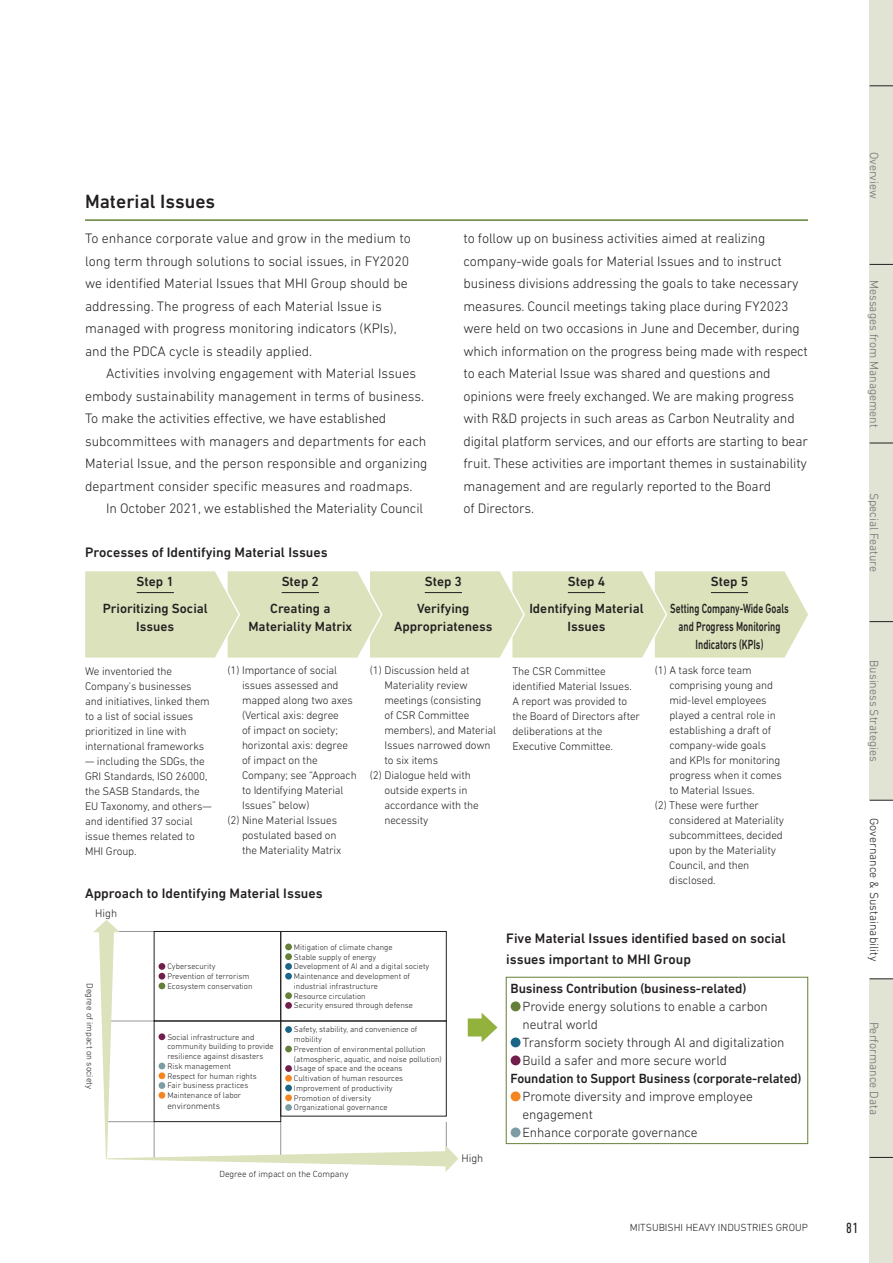
<style>
.page{position:relative;width:893px;height:1263px;background:#fff}
.page>*{position:absolute;margin:0;border:0;box-sizing:border-box;transform-origin:0 0}
.t1{font:500 19.5px "DIN Next LT Pro";color:#231f20}
.t2{font:condensed 15px "DIN Next LT Pro";color:#231f20}
.t3{font:300 13.95px/22.5px "DIN Next LT Pro";letter-spacing:-.01em;color:#231f20}
.t4{font:500 13.95px/21px "DIN Next LT Pro";color:#231f20}
.t5{font:500 13.5px/26.5px "DIN Next LT Pro";color:#231f20;text-align:center}
.t6{font:300 13.5px/18px "DIN Next LT Pro";letter-spacing:-.01em;color:#231f20}
.t7{font:500 13.5px/18px "DIN Next LT Pro";color:#231f20;text-align:center;scale:.7 1}
.t8{font:300 12px "DIN Next LT Pro";color:#6c6d70}
.t9{font:300 12px "DIN Next LT Pro";color:#231f20}
.t10{font:300 11.25px/15px "DIN Next LT Pro";letter-spacing:-.01em;color:#231f20}
.t11{font:300 10.5px "DIN Next LT Pro";color:#231f20}
.t12{font:300 9px "DIN Next LT Pro";color:#231f20}
.t13{font:300 8.25px/9.8px "DIN Next LT Pro";color:#231f20}
</style>
<div class="page">
<hr style="left:85px;top:219px;width:723px;height:2px;background:#647f37">
<div style="left:85px;top:571px;width:723px;height:87px;background:#dbe2bc"></div>
<hr style="left:137px;top:592px;width:37px;height:1px;background:#231f20">
<div style="left:468px;top:1018px;width:20px;height:18px;background:#92b13d"></div>
<svg style="left:482px;top:1013px;width:15px;height:29px"></svg>
<svg style="left:93px;top:920px;width:365px;height:252px"></svg>
<div style="left:511px;top:1001px;width:9px;height:10px;background:#647f37;border-radius:50%"></div>
<div style="left:511px;top:1037px;width:9px;height:10px;background:#1a6588;border-radius:50%"></div>
<div style="left:511px;top:1055px;width:9px;height:10px;background:#711e4d;border-radius:50%"></div>
<div style="left:511px;top:1091px;width:9px;height:10px;background:#f58520;border-radius:50%"></div>
<div style="left:511px;top:1127px;width:9px;height:10px;background:#7e9ca5;border-radius:50%"></div>
<div style="left:506px;top:977px;width:302px;height:167px;border:1px solid #647f37"></div>
<div style="left:870px;top:0;width:23px;height:1263px;background:#e1e3d4"></div>
<div style="left:870px;top:800px;width:23px;height:178px;background:#fff"></div>
<svg style="left:870px;top:86px;width:23px;height:1px"></svg>
<svg style="left:870px;top:1157px;width:23px;height:1px"></svg>
<svg style="left:870px;top:800px;width:23px;height:1px"></svg>
<svg style="left:870px;top:621px;width:23px;height:1px"></svg>
<svg style="left:870px;top:978px;width:23px;height:1px"></svg>
<svg style="left:870px;top:443px;width:23px;height:1px"></svg>
<svg style="left:870px;top:264px;width:23px;height:1px"></svg>
<h1 class="t1" style="left:85px;top:190px;width:132px">Material Issues</h1>
<p class="t3" style="left:85px;top:227px;width:327px">To enhance corporate value and grow in the medium to long term through solutions to social issues, in FY2020 we identified Material Issues that MHI Group should be addressing. The progress of each Material Issue is managed with progress monitoring indicators (KPIs), and the PDCA cycle is steadily applied.</p>
<p class="t3" style="left:85px;top:362px;width:344px;text-indent:21px">Activities involving engagement with Material Issues embody sustainability management in terms of business.<br>To make the activities effective, we have established subcommittees with managers and departments for each Material Issue, and the person responsible and organizing department consider specific measures and roadmaps.</p>
<p class="t3" style="left:106px;top:497px;width:318px">In October 2021, we established the Materiality Council</p>
<p class="t4" style="left:85px;top:542px;width:244px">Processes of Identifying Material Issues</p>
<p class="t3" style="left:463px;top:227px;width:346px">to follow up on business activities aimed at realizing company-wide goals for Material Issues and to instruct business divisions addressing the goals to take necessary measures. Council meetings taking place during FY2023 were held on two occasions in June and December, during which information on the progress being made with respect to each Material Issue was shared and questions and opinions were freely exchanged. We are making progress with R&amp;D projects in such areas as Carbon Neutrality and digital platform services, and our efforts are starting to bear fruit. These activities are important themes in sustainability management and are regularly reported to the Board<br>of Directors.</p>
<p class="t5" style="left:103px;top:568px;width:107px">Step 1<br>Prioritizing Social</p>
<p class="t5" style="left:136px;top:612px;width:40px">Issues</p>
<p class="t5" style="left:270px;top:568px;width:62px">Step 2<br>Creating a</p>
<p class="t5" style="left:248px;top:612px;width:105px">Materiality Matrix</p>
<p class="t5" style="left:417px;top:568px;width:54px">Step 3<br>Verifying</p>
<p class="t5" style="left:394px;top:612px;width:100px">Appropriateness</p>
<p class="t10" style="left:85px;top:663px;width:126px">We inventoried the<br>Company’s businesses and initiatives, linked them to a list of social issues prioritized in line with international frameworks</p>
<p class="t10" style="left:85px;top:753px;width:128px">— including the SDGs, the<br>GRI Standards, ISO 26000, the SASB Standards, the<br>EU Taxonomy, and others— and identified 37 social issue themes related to<br>MHI Group.</p>
<p class="t10" style="left:227px;top:663px;width:111px">(1) Importance of social</p>
<p class="t10" style="left:242px;top:678px;width:98px">issues assessed and</p>
<p class="t10" style="left:242px;top:693px;width:112px">mapped along two axes</p>
<p class="t10" style="left:242px;top:708px;width:98px">(Vertical axis: degree</p>
<p class="t10" style="left:242px;top:723px;width:97px">of impact on society;</p>
<p class="t10" style="left:242px;top:738px;width:107px">horizontal axis: degree</p>
<p class="t10" style="left:242px;top:753px;width:77px">of impact on the</p>
<p class="t10" style="left:242px;top:768px;width:116px">Company; see “Approach</p>
<p class="t10" style="left:242px;top:783px;width:103px">to Identifying Material</p>
<p class="t10" style="left:242px;top:798px;width:69px">Issues” below)</p>
<p class="t10" style="left:227px;top:813px;width:111px">(2) Nine Material Issues</p>
<p class="t10" style="left:242px;top:828px;width:96px">postulated based on</p>
<p class="t10" style="left:242px;top:843px;width:101px">the Materiality Matrix</p>
<p class="t10" style="left:370px;top:663px;width:101px">(1) Discussion held at</p>
<p class="t10" style="left:384px;top:678px;width:85px">Materiality review</p>
<p class="t10" style="left:384px;top:693px;width:98px">meetings (consisting</p>
<p class="t10" style="left:384px;top:708px;width:86px">of CSR Committee</p>
<p class="t10" style="left:384px;top:723px;width:113px">members), and Material</p>
<p class="t10" style="left:384px;top:738px;width:108px">Issues narrowed down</p>
<p class="t10" style="left:384px;top:753px;width:55px">to six items</p>
<p class="t10" style="left:370px;top:768px;width:102px">(2) Dialogue held with</p>
<p class="t10" style="left:384px;top:783px;width:85px">outside experts in</p>
<p class="t10" style="left:384px;top:798px;width:96px">accordance with the</p>
<p class="t10" style="left:384px;top:813px;width:46px">necessity</p>
<p class="t4" style="left:85px;top:882px;width:239px">Approach to Identifying Material Issues</p>
<p class="t10" style="left:95px;top:905px;width:23px">High</p>
<p class="t12" style="left:95px;top:983px;width:107px;rotate:90deg">Degree of impact on society</p>
<p class="t13" style="left:167px;top:961px;width:87px">Cybersecurity<br>Prevention of terrorism<br>Ecosystem conservation</p>
<p class="t13" style="left:167px;top:1032px;width:108px">Social infrastructure and community building to provide resilience against disasters<br>Risk management<br>Respect for human rights<br>Fair business practices<br>Maintenance of labor</p>
<p class="t12" style="left:167px;top:1100px;width:54px">environments</p>
<p class="t13" style="left:294px;top:942px;width:137px">Mitigation of climate change<br>Stable supply of energy<br>Development of AI and a digital society<br>Maintenance and development of industrial infrastructure<br>Resource circulation<br>Security ensured through defense</p>
<p class="t13" style="left:294px;top:1024px;width:149px">Safety, stability, and convenience of mobility<br>Prevention of environmental pollution (atmospheric, aquatic, and noise pollution)<br>Usage of space and the oceans<br>Cultivation of human resources<br>Improvement of productivity<br>Promotion of diversity<br>Organizational governance</p>
<p class="t12" style="left:219px;top:1168px;width:131px">Degree of impact on the Company</p>
<p class="t10" style="left:461px;top:1151px;width:23px">High</p>
<p class="t5" style="left:529px;top:568px;width:116px">Step 4<br>Identifying Material</p>
<p class="t5" style="left:567px;top:612px;width:40px">Issues</p>
<p class="t10" style="left:512px;top:663px;width:129px">The CSR Committee identified Material Issues.<br>A report was provided to the Board of Directors after deliberations at the<br>Executive Committee.</p>
<p class="t5" style="left:670px;top:568px;width:120px">Step 5<br>Setting Company-Wide Goals</p>
<p class="t7" style="left:679px;top:617px;width:147px">and Progress Monitoring<br>Indicators (KPIs)</p>
<p class="t10" style="left:655px;top:663px;width:98px">(1) A task force team</p>
<p class="t10" style="left:669px;top:678px;width:105px">comprising young and</p>
<p class="t10" style="left:669px;top:693px;width:99px">mid-level employees</p>
<p class="t10" style="left:669px;top:708px;width:108px">played a central role in</p>
<p class="t10" style="left:669px;top:723px;width:103px">establishing a draft of</p>
<p class="t10" style="left:669px;top:738px;width:98px">company-wide goals</p>
<p class="t10" style="left:669px;top:753px;width:113px">and KPIs for monitoring</p>
<p class="t10" style="left:669px;top:768px;width:114px">progress when it comes</p>
<p class="t10" style="left:669px;top:783px;width:87px">to Material Issues.</p>
<p class="t10" style="left:655px;top:798px;width:106px">(2) These were further</p>
<p class="t10" style="left:669px;top:813px;width:116px">considered at Materiality</p>
<p class="t10" style="left:669px;top:828px;width:115px">subcommittees, decided</p>
<p class="t10" style="left:669px;top:843px;width:108px">upon by the Materiality</p>
<p class="t10" style="left:669px;top:858px;width:82px">Council, and then</p>
<p class="t10" style="left:669px;top:873px;width:48px">disclosed.</p>
<p class="t4" style="left:506px;top:928px;width:281px">Five Material Issues identified based on social issues important to MHI Group</p>
<p class="t5" style="left:511px;top:975px;width:237px">Business Contribution (business-related)</p>
<p class="t6" style="left:523px;top:997px;width:263px">Provide energy solutions to enable a carbon neutral world<br>Transform society through Al and digitalization Build a safer and more secure world</p>
<p class="t5" style="left:511px;top:1065px;width:292px">Foundation to Support Business (corporate-related)</p>
<p class="t6" style="left:523px;top:1087px;width:232px">Promote diversity and improve employee engagement<br>Enhance corporate governance</p>
<p class="t8" style="left:881px;top:152px;width:49px;rotate:90deg">Overview</p>
<p class="t8" style="left:881px;top:280px;width:149px;rotate:90deg">Messages from Management</p>
<p class="t8" style="left:881px;top:493px;width:81px;rotate:90deg">Special Feature</p>
<p class="t8" style="left:881px;top:660px;width:103px;rotate:90deg">Business Strategies</p>
<p class="t9" style="left:881px;top:818px;width:145px;rotate:90deg">Governance &amp; Sustainability</p>
<p class="t8" style="left:881px;top:1021px;width:95px;rotate:90deg">Performance Data</p>
<p class="t11" style="left:630px;top:1222px;width:180px">MITSUBISHI HEAVY INDUSTRIES GROUP</p>
<p class="t2" style="left:846px;top:1219px;width:14px">81</p>
</div>
